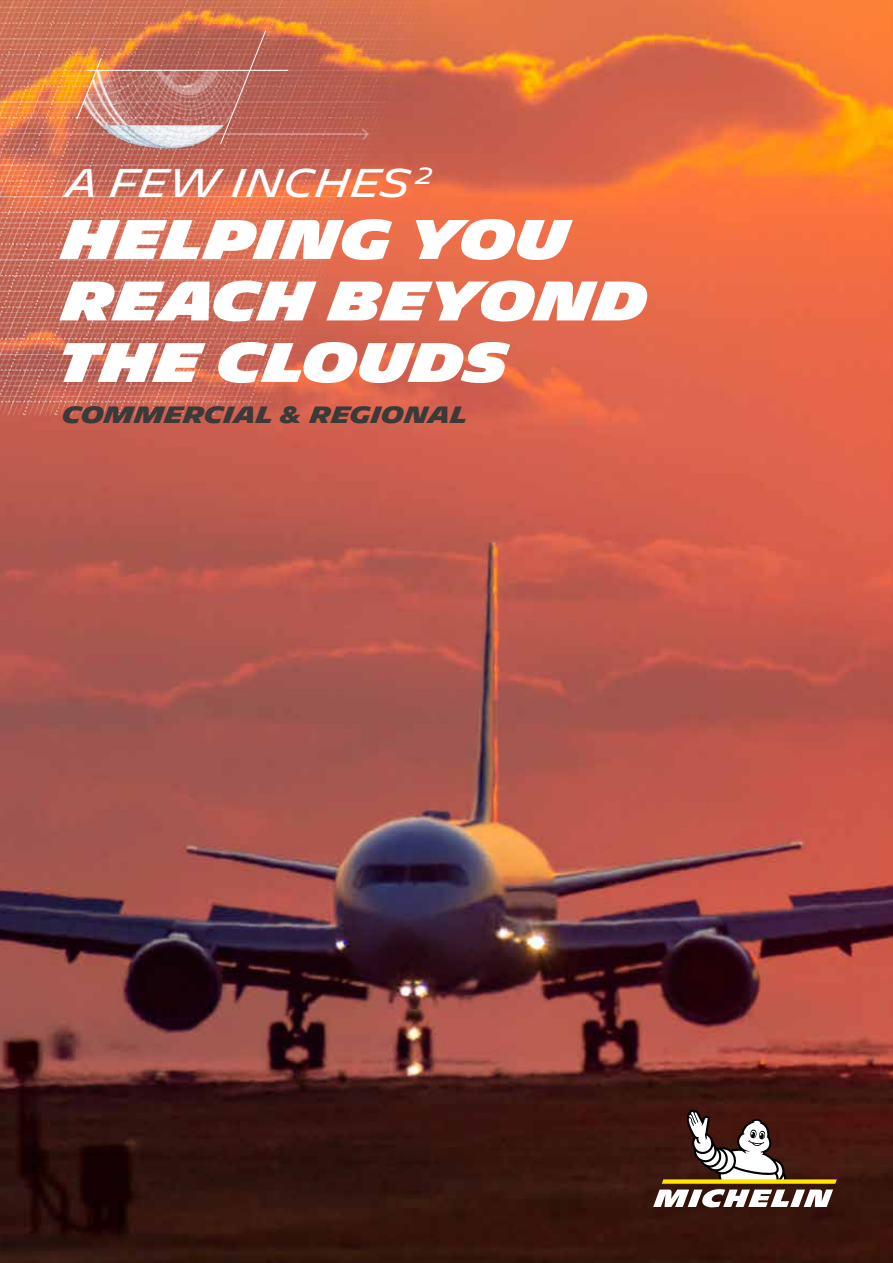
<style>
.page{position:relative;width:893px;height:1263px;background:#fff}
.page>*{position:absolute;margin:0;border:0;box-sizing:border-box;transform-origin:0 0}
.t1{font:900 54px/61.5px "Michelin";color:#fff}
.t2{font:39px "Michelin";color:#fff}
.t3{font:700 22.95px "Michelin";color:#3a3a39}
</style>
<div class="page">
<img style="left:0;top:0;width:893px;height:1263px">
<svg style="left:653px;top:1110px;width:184px;height:97px"></svg>
<img style="left:0;top:0;width:494px;height:419px">
<p class="t2" style="left:67px;top:161px;width:368px">A FEW INCHES <sup>2</sup></p>
<p class="t1" style="left:58px;top:210px;width:591px">HELPING YOU<br>REACH BEYOND<br>THE CLOUDS</p>
<p class="t3" style="left:63px;top:401px;width:407px">COMMERCIAL &amp; REGIONAL</p>
</div>
